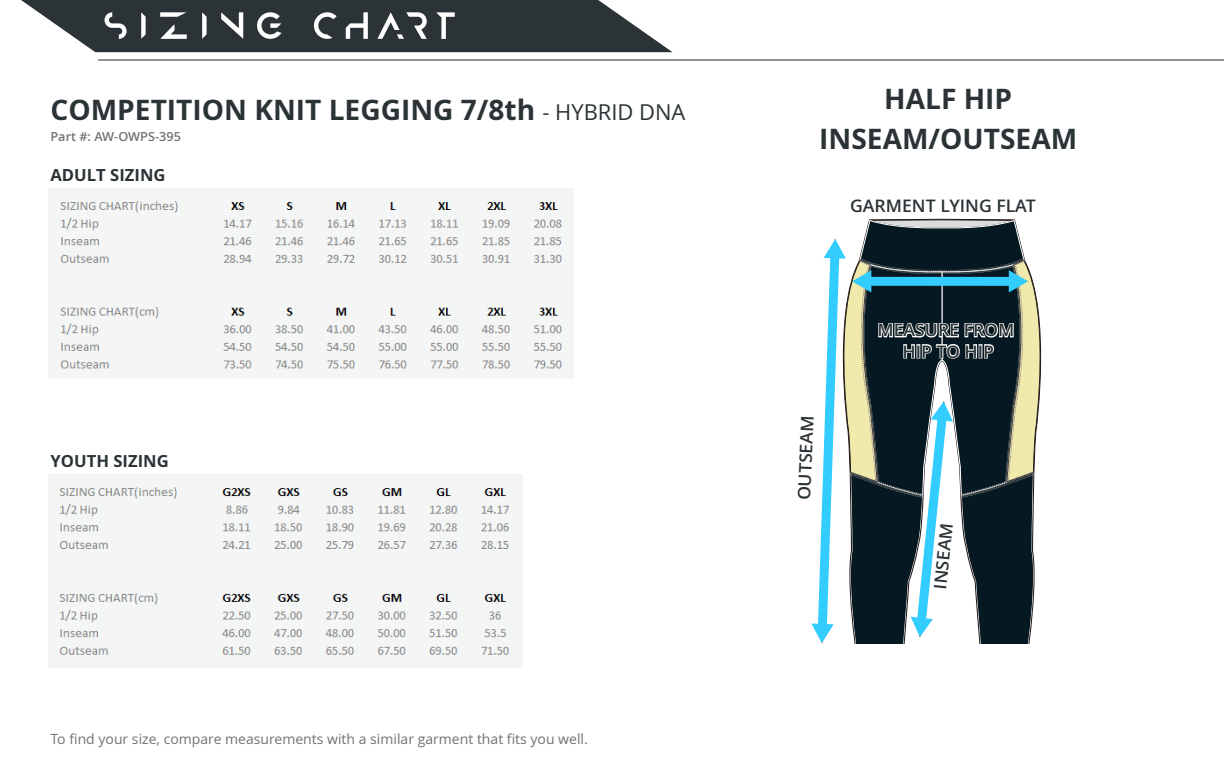
<style>
.page{position:relative;width:1224px;height:783px;background:#fff}
.page>*{position:absolute;margin:0;border:0;box-sizing:border-box;transform-origin:0 0}
.t1{font:700 28.09px "Open Sans";color:#2b3336}
.t2{font:600 17.59px/21.2px "Open Sans";color:#2b3336;text-align:center}
.t3{font:700 16.62px "Open Sans";color:#2b3336}
.t4{font:14px "Open Sans";color:#717374}
.t5{font:600 12.69px "Open Sans";color:#717374}
.s1{font-weight:400;font-size:21.88px}
</style>
<div class="page">
<hr style="left:98px;top:59px;width:1125px;height:2px;background:#939394">
<svg style="left:21px;top:0;width:651px;height:53px"></svg>
<svg style="left:811px;top:220px;width:231px;height:423px"></svg>
<img style="left:48px;top:188px;width:525px;height:190px">
<img style="left:48px;top:475px;width:475px;height:192px">
<h1 class="t1" style="left:50px;top:94px;width:636px">COMPETITION KNIT LEGGING 7/8th <span class="s1">- HYBRID DNA</span></h1>
<h1 class="t1" style="left:884px;top:83px;width:129px">HALF HIP</h1>
<p class="t5" style="left:50px;top:129px;width:132px">Part #: AW-OWPS-395</p>
<h1 class="t1" style="left:819px;top:123px;width:259px">INSEAM/OUTSEAM</h1>
<p class="t3" style="left:50px;top:166px;width:117px">ADULT SIZING</p>
<p class="t3" style="left:50px;top:452px;width:120px">YOUTH SIZING</p>
<p class="t4" style="left:50px;top:731px;width:538px">To find your size, compare measurements with a similar garment that fits you well.</p>
<p class="t2" style="left:850px;top:195px;width:187px">GARMENT LYING FLAT</p>
<p class="t2" style="left:793px;top:500px;width:86px;rotate:-88deg">OUTSEAM</p>
<p class="t2" style="left:877px;top:320px;width:138px">MEASURE FROM<br>HIP TO HIP</p>
<p class="t2" style="left:929px;top:588px;width:68px;rotate:-84deg">INSEAM</p>
</div>
